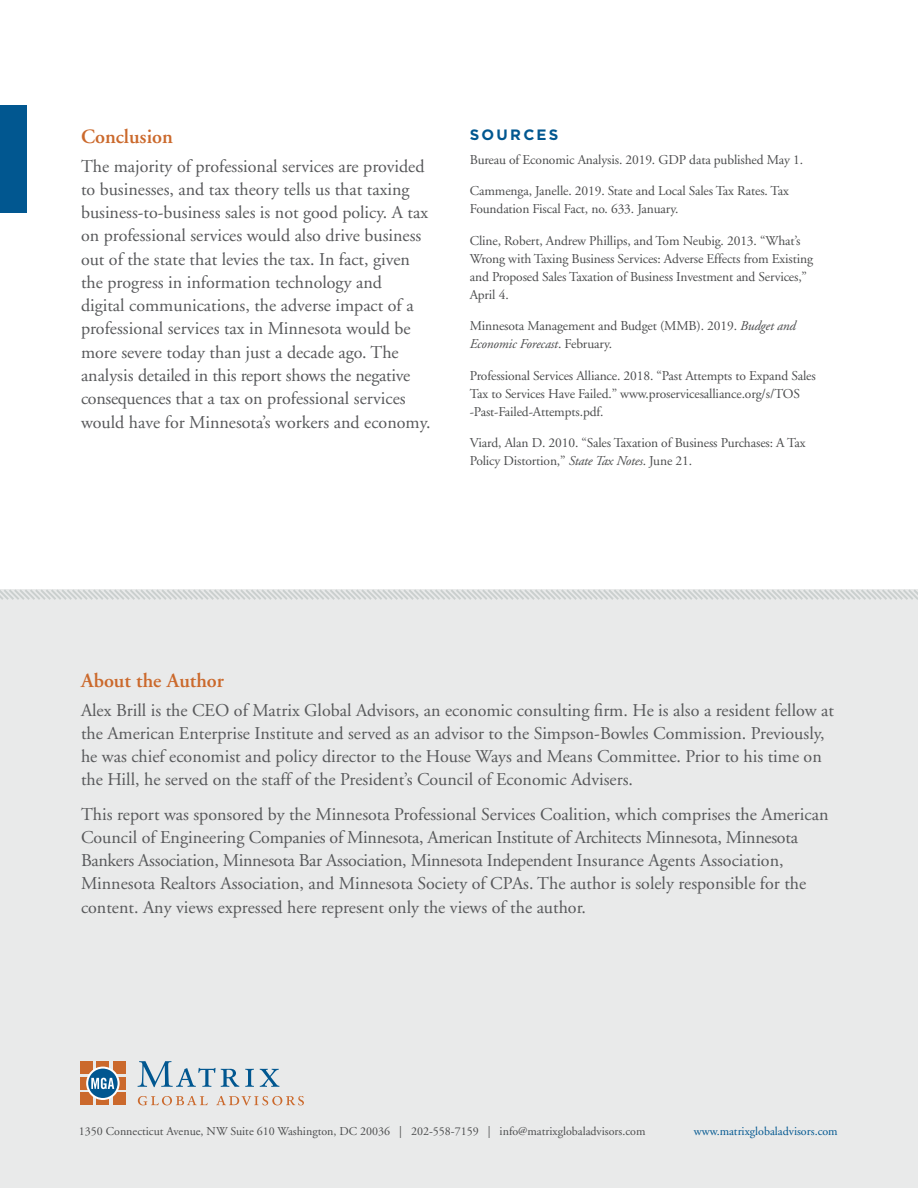
<style>
.page{position:relative;width:918px;height:1188px;background:#fff}
.page>*{position:absolute;margin:0;border:0;box-sizing:border-box;transform-origin:0 0}
.t1{font:600 20.25px "Adobe Garamond";color:#cb692c}
.t2{font:18px/23.2px "Adobe Garamond";color:#57585a}
.t3{font:700 15px "Gotham";letter-spacing:.15em;color:#015790}
.t4{font:13.5px/18px "Adobe Garamond";letter-spacing:-.01em;color:#4b4c4d}
.t5{font:12px "Adobe Garamond";color:#4b4c4d}
.t6{font:12px "Adobe Garamond";color:#015790}
.s1{font-style:italic}
</style>
<div class="page">
<div style="left:0;top:105px;width:27px;height:108px;background:#015790"></div>
<div style="left:0;top:590px;width:918px;height:598px;background:#e9eaea"></div>
<svg style="left:96px;top:1061px;width:13px;height:7px"></svg>
<div style="left:113px;top:1061px;width:12px;height:13px;background:#cb692c"></div>
<div style="left:80px;top:1061px;width:13px;height:13px;background:#cb692c"></div>
<div style="left:113px;top:1077px;width:12px;height:13px;background:#cb692c"></div>
<div style="left:80px;top:1077px;width:13px;height:13px;background:#cb692c"></div>
<div style="left:96px;top:1092px;width:13px;height:13px;background:#cb692c"></div>
<div style="left:113px;top:1092px;width:12px;height:13px;background:#cb692c"></div>
<div style="left:80px;top:1092px;width:13px;height:13px;background:#cb692c"></div>
<svg style="left:138px;top:1061px;width:101px;height:26px"></svg>
<svg style="left:245px;top:1069px;width:9px;height:18px"></svg>
<svg style="left:260px;top:1069px;width:19px;height:18px"></svg>
<svg style="left:138px;top:1096px;width:70px;height:9px"></svg>
<svg style="left:216px;top:1096px;width:88px;height:9px"></svg>
<svg style="left:87px;top:1068px;width:32px;height:31px"></svg>
<div style="left:86px;top:1067px;width:34px;height:33px;border:2px solid #fff;border-radius:50%"></div>
<svg style="left:91px;top:1078px;width:23px;height:11px"></svg>
<svg style="left:0;top:589px;width:918px;height:11px"></svg>
<p class="t1" style="left:81px;top:126px;width:93px">Conclusion</p>
<p class="t2" style="left:81px;top:155px;width:351px">The majority of professional services are provided to businesses, and tax theory tells us that taxing business-to-business sales is not good policy. A tax on professional services would also drive business out of the state that levies the tax. In fact, given the progress in information technology and<br>digital communications, the adverse impact of a professional services tax in Minnesota would be more severe today than just a decade ago. The analysis detailed in this report shows the negative consequences that a tax on professional services would have for Minnesota’s workers and economy.</p>
<p class="t3" style="left:470px;top:126px;width:90px">SOURCES</p>
<p class="t4" style="left:470px;top:151px;width:335px">Bureau of Economic Analysis. 2019. GDP data published May 1.</p>
<p class="t4" style="left:470px;top:182px;width:321px">Cammenga, Janelle. 2019. State and Local Sales Tax Rates. Tax<br>Foundation Fiscal Fact, no. 633. January.</p>
<p class="t4" style="left:470px;top:232px;width:345px">Cline, Robert, Andrew Phillips, and Tom Neubig. 2013. “What’s Wrong with Taxing Business Services: Adverse Effects from Existing and Proposed Sales Taxation of Business Investment and Services,” April 4.</p>
<p class="t4" style="left:470px;top:317px;width:328px">Minnesota Management and Budget (MMB). 2019. <span class="s1">Budget and<br>Economic Forecast</span>. February.</p>
<p class="t4" style="left:470px;top:367px;width:348px">Professional Services Alliance. 2018. “Past Attempts to Expand Sales<br>Tax to Services Have Failed.” www.proservicesalliance.org/s/TOS -Past-Failed-Attempts.pdf.</p>
<p class="t4" style="left:470px;top:434px;width:337px">Viard, Alan D. 2010. “Sales Taxation of Business Purchases: A Tax<br>Policy Distortion,” <span class="s1">State Tax Notes</span>. June 21.</p>
<p class="t1" style="left:81px;top:670px;width:145px">About the Author</p>
<p class="t2" style="left:81px;top:699px;width:754px">Alex Brill is the CEO of Matrix Global Advisors, an economic consulting firm. He is also a resident fellow at the American Enterprise Institute and served as an advisor to the Simpson-Bowles Commission. Previously, he was chief economist and policy director to the House Ways and Means Committee. Prior to his time on the Hill, he served on the staff of the President’s Council of Economic Advisers.</p>
<p class="t2" style="left:81px;top:803px;width:749px">This report was sponsored by the Minnesota Professional Services Coalition, which comprises the American Council of Engineering Companies of Minnesota, American Institute of Architects Minnesota, Minnesota Bankers Association, Minnesota Bar Association, Minnesota Independent Insurance Agents Association, Minnesota Realtors Association, and Minnesota Society of CPAs. The author is solely responsible for the content. Any views expressed here represent only the views of the author.</p>
<p class="t5" style="left:79px;top:1125px;width:568px">1350 Connecticut Avenue, NW Suite 610 Washington, DC 20036 | 202-558-7159 | info@matrixglobaladvisors.com</p>
<p class="t6" style="left:694px;top:1125px;width:145px">www.matrixglobaladvisors.com</p>
</div>
